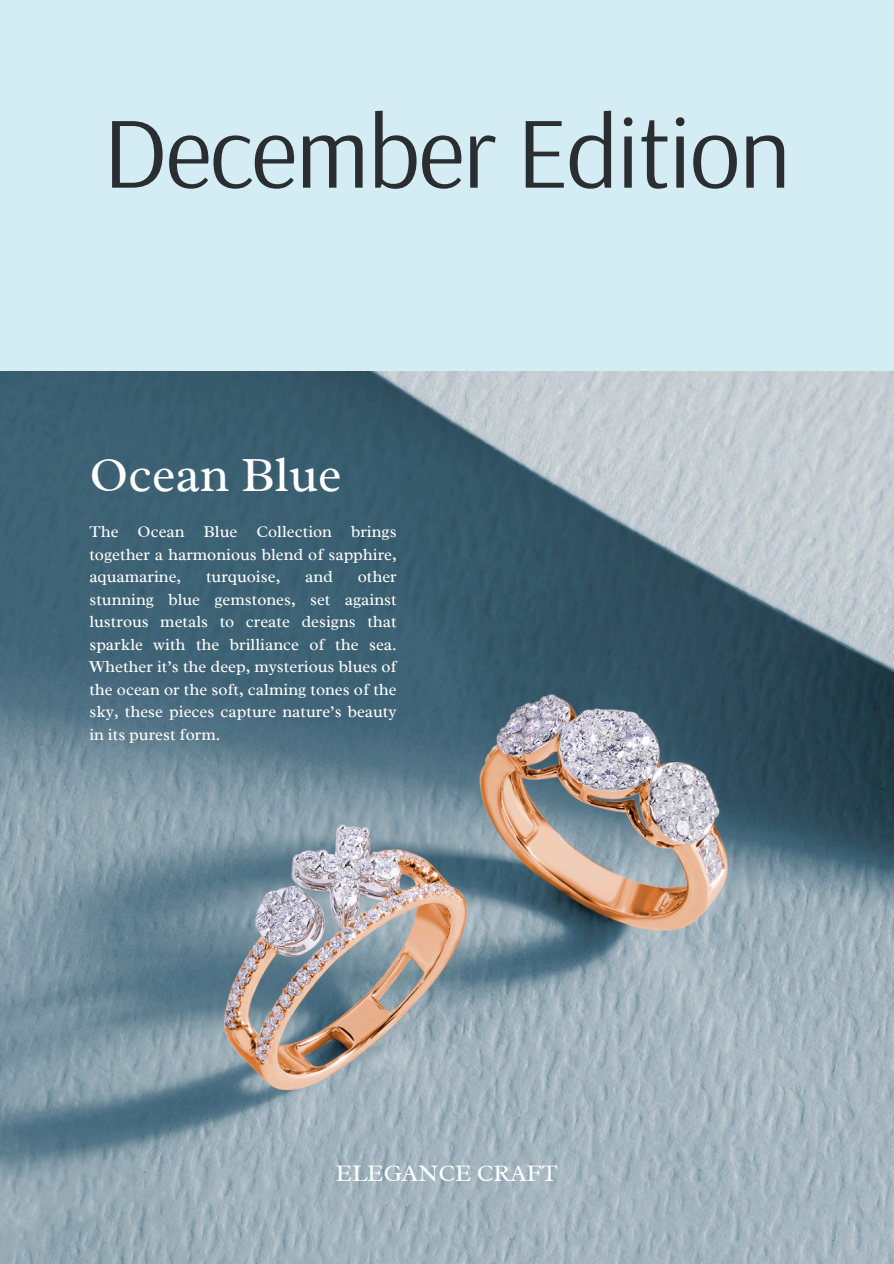
<style>
.page{position:relative;width:894px;height:1264px;background:#fff}
.page>*{position:absolute;margin:0;border:0;box-sizing:border-box;transform-origin:0 0}
.t1{font:102.3px "Arsenal";letter-spacing:-.02em;color:#2a2e30}
.t2{font:49.8px "Radley";color:#fff}
.t3{font:24px "Radley";color:#fff}
.t4{font:16.8px/22.5px "Radley";color:#fff;text-align:justify}
</style>
<div class="page">
<div style="left:0;top:0;width:893px;height:1263px;background:#d4edf4"></div>
<img style="left:0;top:372px;width:893px;height:891px">
<p class="t1" style="left:102px;top:85px;width:690px">December Edition</p>
<h2 class="t2" style="left:89px;top:443px;width:253px">Ocean Blue</h2>
<p class="t4" style="left:89px;top:520px;width:309px">The Ocean Blue Collection brings together a harmonious blend of sapphire, aquamarine,</p>
<p class="t4" style="left:89px;top:565px;width:309px;text-indent:268px">other stunning blue gemstones, set against lustrous metals to create designs that sparkle with the brilliance of the sea.<br>Whether it’s the deep, mysterious blues of the ocean or the soft, calming tones of the sky, these pieces capture nature’s beauty in its purest form.</p>
<p class="t4" style="left:206px;top:565px;width:76px">turquoise,</p>
<p class="t4" style="left:305px;top:565px;width:29px">and</p>
<h3 class="t3" style="left:336px;top:1158px;width:223px">ELEGANCE CRAFT</h3>
</div>
